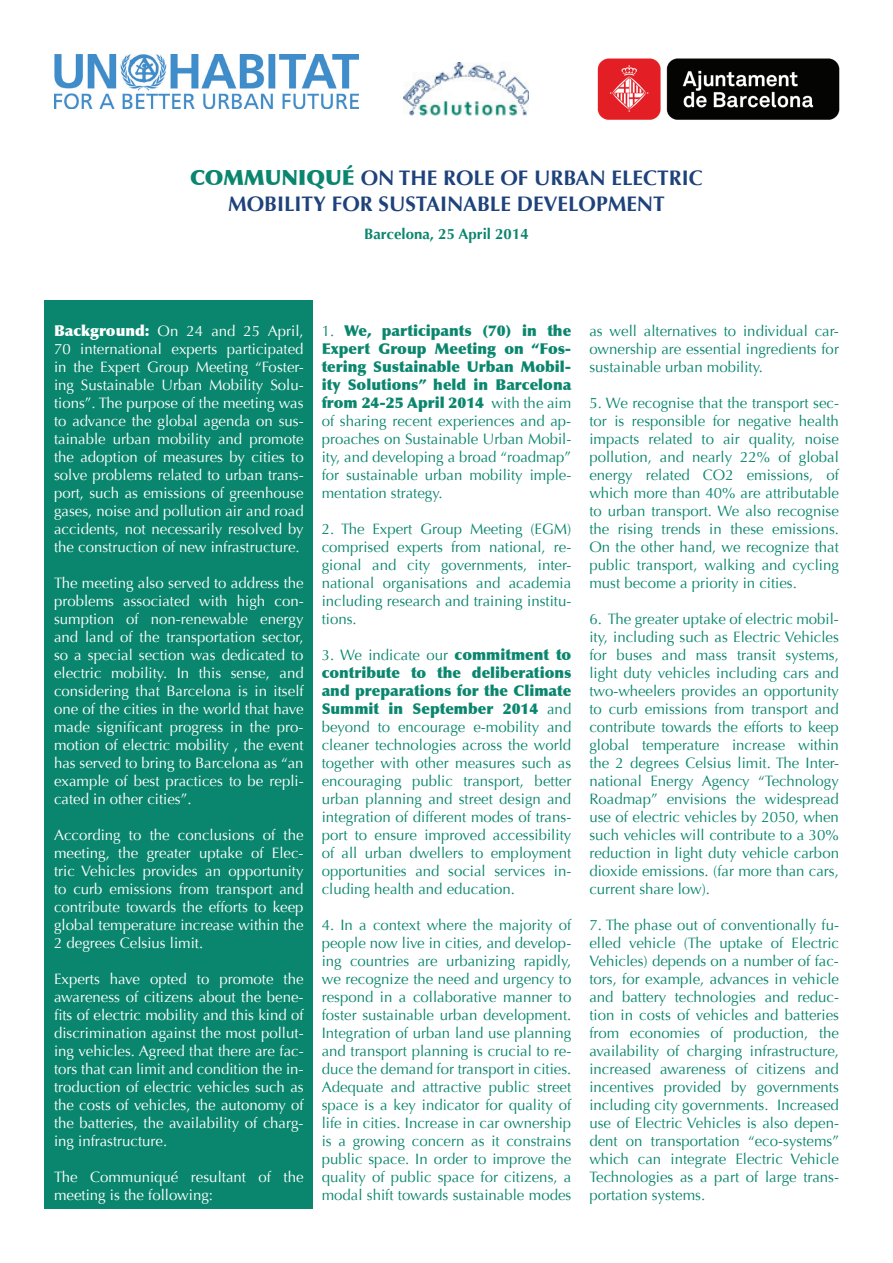
<style>
.page{position:relative;width:893px;height:1263px;background:#fff}
.page>*{position:absolute;margin:0;border:0;box-sizing:border-box;transform-origin:0 0}
.t1{font:700 21px/25.2px "Optima";color:#1e427b;text-align:center}
.t2{font:15px/18px "Optima";color:#0a866e;text-align:justify}
.t3{font:15px/18px "Optima";color:#fff;text-align:justify}
.t4{font:700 15px "Optima";color:#0a866e}
.s1{font-weight:900;color:#0a866e}
.s2{font-weight:900}
</style>
<div class="page">
<div style="left:44px;top:300px;width:269px;height:909px;background:#0a866e"></div>
<img style="left:403px;top:63px;width:125px;height:52px">
<img style="left:597px;top:58px;width:243px;height:62px">
<img style="left:55px;top:54px;width:304px;height:54px">
<h1 class="t1" style="left:190px;top:166px;width:514px"><span class="s1">COMMUNIQUÉ</span> ON THE ROLE OF URBAN ELECTRIC<br>MOBILITY FOR SUSTAINABLE DEVELOPMENT</h1>
<p class="t4" style="left:364px;top:225px;width:166px">Barcelona, 25 April 2014</p>
<p class="t3" style="left:54px;top:322px;width:251px"><span class="s2">Background:</span> On 24 and 25 April, 70 international experts participated in the Expert Group Meeting “Foster&shy;ing Sustainable Urban Mobility Solu&shy;tions”. The purpose of the meeting was to advance the global agenda on sus&shy;tainable urban mobility and promote the adoption of measures by cities to solve problems related to urban trans&shy;port, such as emissions of greenhouse gases, noise and pollution air and road accidents, not necessarily resolved by the construction of new infrastructure.</p>
<p class="t3" style="left:54px;top:574px;width:251px">The meeting also served to address the problems associated with high con&shy;sumption of non-renewable energy and land of the transportation sector, so a special section was dedicated to electric mobility. In this sense, and considering that Barcelona is in itself one of the cities in the world that have made significant progress in the pro&shy;motion of electric mobility , the event has served to bring to Barcelona as “an example of best practices to be repli&shy;cated in other cities”.</p>
<p class="t3" style="left:54px;top:826px;width:251px">According to the conclusions of the meeting, the greater uptake of Elec&shy;tric Vehicles provides an opportunity to curb emissions from transport and contribute towards the efforts to keep global temperature increase within the 2 degrees Celsius limit.</p>
<p class="t3" style="left:54px;top:970px;width:251px">Experts have opted to promote the awareness of citizens about the bene&shy;fits of electric mobility and this kind of discrimination against the most pollut&shy;ing vehicles. Agreed that there are fac&shy;tors that can limit and condition the in&shy;troduction of electric vehicles such as the costs of vehicles, the autonomy of the batteries, the availability of charg&shy;ing infrastructure.</p>
<p class="t3" style="left:54px;top:1168px;width:251px">The Communiqué resultant of the meeting is the following:</p>
<p class="t2" style="left:322px;top:322px;width:251px">1. <span class="s2">We, participants (70) in the Expert Group Meeting on “Fos&shy;tering Sustainable Urban Mobil&shy;ity Solutions” held in Barcelona from 24-25 April 2014</span> with the aim of sharing recent experiences and ap&shy;proaches on Sustainable Urban Mobil&shy;ity, and developing a broad “roadmap” for sustainable urban mobility imple&shy;mentation strategy.</p>
<p class="t2" style="left:322px;top:520px;width:251px">2. The Expert Group Meeting (EGM) comprised experts from national, re&shy;gional and city governments, inter&shy;national organisations and academia including research and training institu&shy;tions.</p>
<p class="t2" style="left:322px;top:646px;width:251px">3. We indicate our <span class="s2">commitment to contribute to the deliberations and preparations for the Climate Summit in September 2014</span> and beyond to encourage e-mobility and cleaner technologies across the world together with other measures such as encouraging public transport, better urban planning and street design and integration of different modes of trans&shy;port to ensure improved accessibility of all urban dwellers to employment opportunities and social services in&shy;cluding health and education.</p>
<p class="t2" style="left:322px;top:916px;width:251px">4. In a context where the majority of people now live in cities, and develop&shy;ing countries are urbanizing rapidly, we recognize the need and urgency to respond in a collaborative manner to foster sustainable urban development.<br>Integration of urban land use planning and transport planning is crucial to re&shy;duce the demand for transport in cities.<br>Adequate and attractive public street space is a key indicator for quality of life in cities. Increase in car ownership is a growing concern as it constrains public space. In order to improve the quality of public space for citizens, a modal shift towards sustainable modes</p>
<p class="t2" style="left:589px;top:322px;width:251px">as well alternatives to individual car&shy;ownership are essential ingredients for sustainable urban mobility.</p>
<p class="t2" style="left:589px;top:394px;width:251px">5. We recognise that the transport sec&shy;tor is responsible for negative health impacts related to air quality, noise pollution, and nearly 22% of global energy related CO2 emissions, of which more than 40% are attributable to urban transport. We also recognise the rising trends in these emissions.<br>On the other hand, we recognize that public transport, walking and cycling must become a priority in cities.</p>
<p class="t2" style="left:589px;top:610px;width:251px">6. The greater uptake of electric mobil&shy;ity, including such as Electric Vehicles for buses and mass transit systems, light duty vehicles including cars and two-wheelers provides an opportunity to curb emissions from transport and contribute towards the efforts to keep global temperature increase within the 2 degrees Celsius limit. The Inter&shy;national Energy Agency “Technology Roadmap” envisions the widespread use of electric vehicles by 2050, when such vehicles will contribute to a 30% reduction in light duty vehicle carbon dioxide emissions. (far more than cars, current share low).</p>
<p class="t2" style="left:589px;top:916px;width:251px">7. The phase out of conventionally fu&shy;elled vehicle (The uptake of Electric Vehicles) depends on a number of fac&shy;tors, for example, advances in vehicle and battery technologies and reduc&shy;tion in costs of vehicles and batteries from economies of production, the availability of charging infrastructure, increased awareness of citizens and incentives provided by governments including city governments. Increased use of Electric Vehicles is also depen&shy;dent on transportation “eco-systems” which can integrate Electric Vehicle Technologies as a part of large trans&shy;portation systems.</p>
</div>
